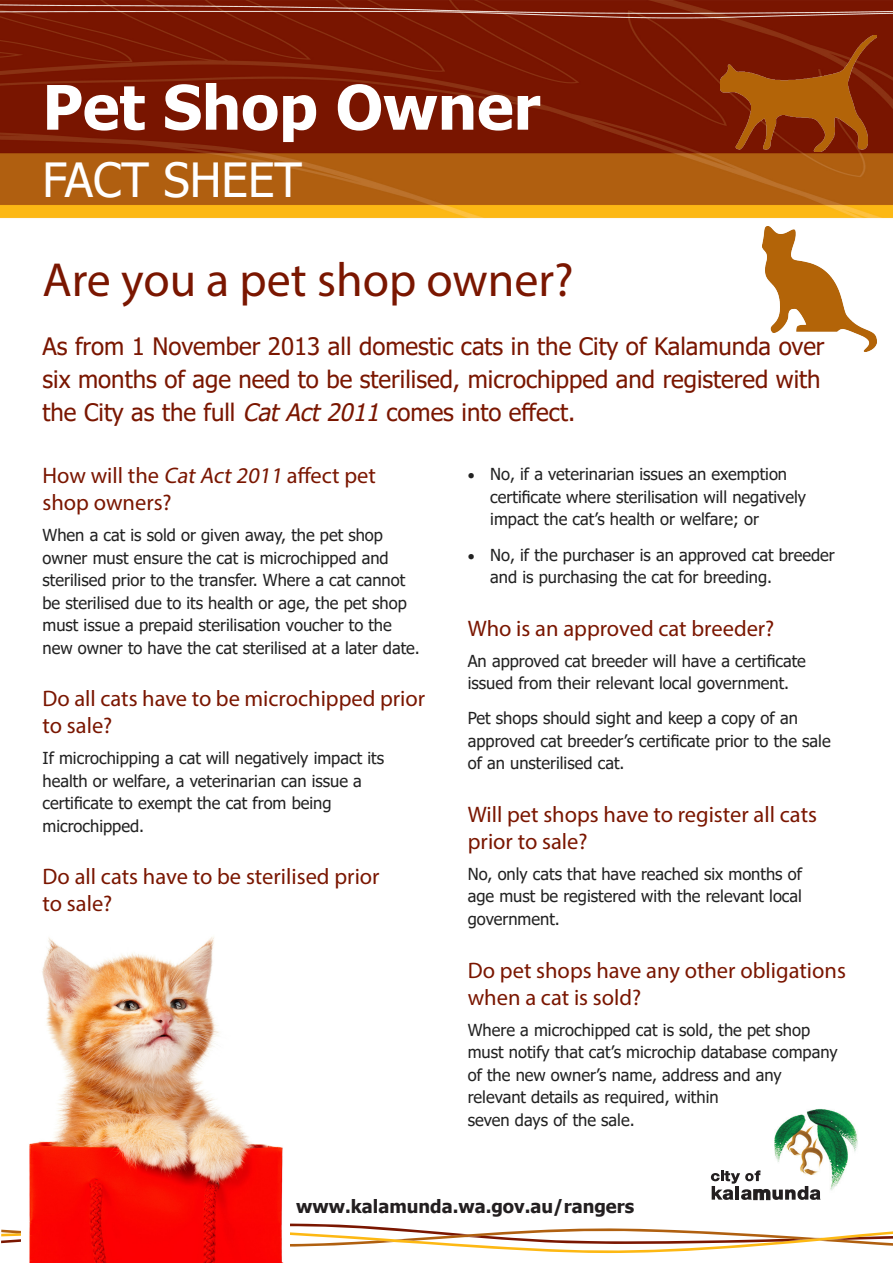
<style>
.page{position:relative;width:893px;height:1263px;background:#fff}
.page>*{position:absolute;margin:0;border:0;box-sizing:border-box;transform-origin:0 0}
.t1{font:700 61.5px "Tahoma";color:#fff}
.t2{font:48px "Myriad Pro";color:#7a1600}
.t3{font:47.1px "Tahoma";color:#fff}
.t4{font:24px/33px "Tahoma";color:#7a1600}
.t5{font:22.5px/27px "Myriad Pro";color:#7a1600}
.t6{font:700 18.3px "Tahoma";color:#231f20}
.t7{font:16.5px/22.5px "Tahoma";color:#222}
.s1{font-style:italic}
</style>
<div class="page">
<img style="left:774px;top:1109px;width:84px;height:82px">
<div style="left:702px;top:1169px;width:78px;height:34px;background:#fff"></div>
<div style="left:749px;top:1182px;width:78px;height:21px;background:#fff"></div>
<svg style="left:711px;top:1170px;width:110px;height:30px"></svg>
<svg style="left:1px;top:1223px;width:892px;height:31px"></svg>
<img style="left:0;top:1px;width:893px;height:218px">
<img style="left:762px;top:227px;width:115px;height:124px">
<img style="left:721px;top:36px;width:156px;height:116px">
<img style="left:21px;top:937px;width:268px;height:326px">
<p class="t1" style="left:43px;top:64px;width:499px">Pet Shop Owner</p>
<p class="t3" style="left:43px;top:148px;width:261px">FACT SHEET</p>
<p class="t2" style="left:43px;top:251px;width:533px">Are you a pet shop owner?</p>
<p class="t4" style="left:43px;top:331px;width:784px">As from 1 November 2013 all domestic cats in the City of Kalamunda over six months of age need to be sterilised, microchipped and registered with the City as the full <span class="s1">CatAct2011</span>comes into effect.</p>
<p class="t5" style="left:43px;top:462px;width:335px">How will the <span class="s1">CatAct2011</span> affect pet shop owners?</p>
<p class="t7" style="left:43px;top:525px;width:379px">When a cat is sold or given away, the pet shop owner must ensure the cat is microchipped and sterilised prior to the transfer. Where a cat cannot be sterilised due to its health or age, the pet shop must issue a prepaid sterilisation voucher to the new owner to have the cat sterilised at a later date.</p>
<p class="t5" style="left:43px;top:685px;width:384px">Do all cats have to be microchipped prior to sale?</p>
<p class="t7" style="left:43px;top:748px;width:343px">If microchipping a cat will negatively impact its health or welfare, a veterinarian can issue a certificate to exempt the cat from being microchipped.</p>
<p class="t5" style="left:43px;top:863px;width:339px">Do all cats have to be sterilised prior to sale?</p>
<p class="t7" style="left:490px;top:464px;width:317px;text-indent:-22px">• No, if a veterinarian issues an exemption certificate where sterilisation will negatively impact the cat’s health or welfare; or</p>
<p class="t7" style="left:490px;top:544px;width:346px;text-indent:-22px">• No, if the purchaser is an approved cat breeder and is purchasing the cat for breeding.</p>
<p class="t5" style="left:468px;top:614px;width:308px">Who is an approved cat breeder?</p>
<p class="t7" style="left:468px;top:650px;width:340px">An approved cat breeder will have a certificate issued from their relevant local government.</p>
<p class="t7" style="left:468px;top:708px;width:364px">Pet shops should sight and keep a copy of an approved cat breeder’s certificate prior to the sale of an unsterilised cat.</p>
<p class="t5" style="left:468px;top:800px;width:351px">Will pet shops have to register all cats prior to sale?</p>
<p class="t7" style="left:468px;top:864px;width:336px;text-align:justify">No, only cats that have reached six months of age must be registered with the relevant local government.</p>
<p class="t5" style="left:468px;top:956px;width:380px">Do pet shops have any other obligations when a cat is sold?</p>
<p class="t7" style="left:468px;top:1019px;width:371px">Where a microchipped cat is sold, the pet shop must notify that cat’s microchip database company of the new owner’s name, address and any relevant details as required, within<br>seven days of the sale.</p>
<p class="t6" style="left:296px;top:1193px;width:339px">www.kalamunda.wa.gov.au/rangers</p>
</div>
